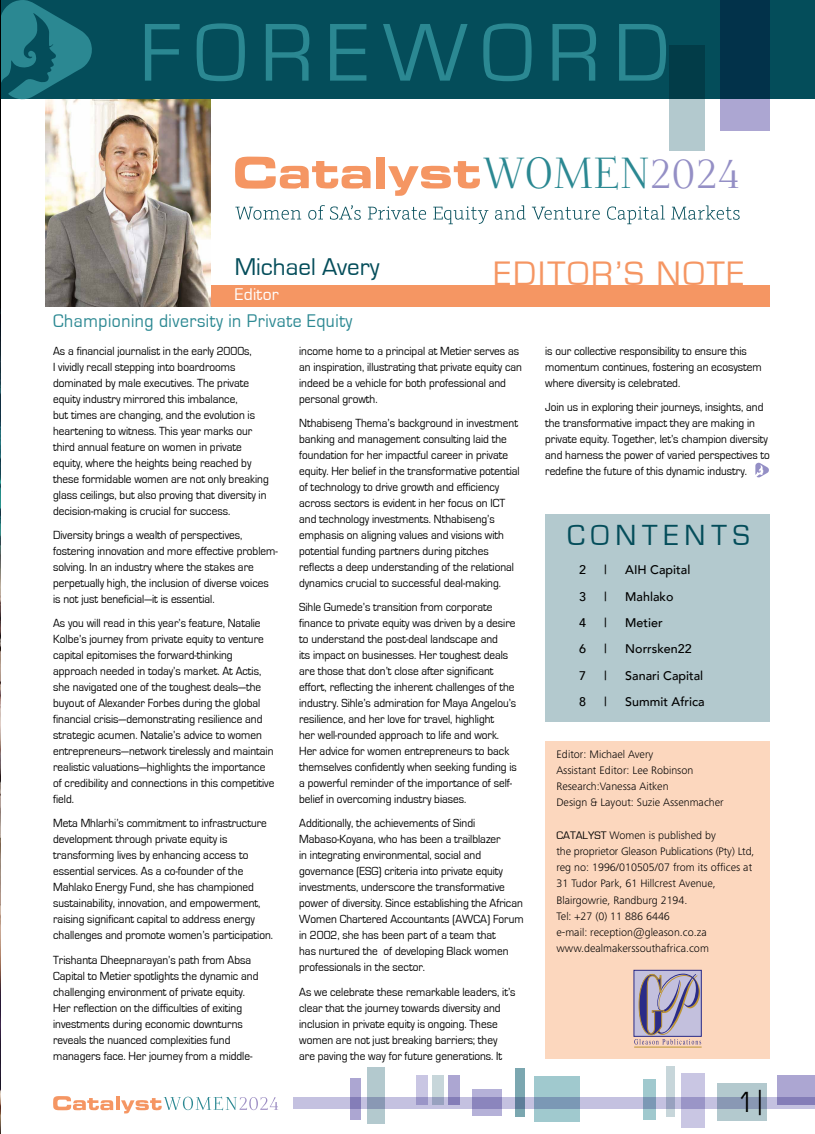
<style>
.page{position:relative;width:815px;height:1134px;background:#fff}
.page>*{position:absolute;margin:0;border:0;box-sizing:border-box;transform-origin:0 0}
.t1{font:85px "Eurostile";letter-spacing:.16em;color:#2b8892}
.t2{font:42.25px "Foglihten";letter-spacing:.05em;color:#2b8892}
.t3{font:35px "Eurostile";letter-spacing:.06em;color:#f59663}
.t4{font:30px "Eurostile";letter-spacing:.2em;color:#044d5a}
.t5{font:30px "Eurostile";color:#000;scale:.8 1}
.t6{font:25px "Eurostile";color:#044d5a}
.t7{font:18.88px "Eurostile";letter-spacing:.03em;color:#2b8892;scale:.94 1}
.t8{font:17.5px "Eurostile";letter-spacing:.02em;color:#fff}
.t9{font:500 12.5px "Avenir";color:#000}
.t10{font:12.12px/16px "Eurostile";color:#000;scale:.93 1}
.t11{font:300 11.25px/16.2px "Frutiger Next Pro";color:#000}
.s1{color:#948fc5}
.s2{font-family:"Eurostile";font-weight:400}
</style>
<div class="page">
<div style="left:293px;top:1097px;width:522px;height:12px;background:#c4c1e0"></div>
<svg style="left:777px;top:1075px;width:38px;height:29px"></svg>
<svg style="left:718px;top:1083px;width:49px;height:37px;fill:#b3c9ce"></svg>
<svg style="left:682px;top:1073px;width:23px;height:55px"></svg>
<svg style="left:666px;top:1066px;width:9px;height:51px"></svg>
<svg style="left:643px;top:1079px;width:13px;height:40px"></svg>
<svg style="left:535px;top:1076px;width:45px;height:45px;fill:#a0c9ce"></svg>
<svg style="left:515px;top:1068px;width:9px;height:49px"></svg>
<svg style="left:472px;top:1089px;width:29px;height:26px"></svg>
<svg style="left:449px;top:1075px;width:11px;height:29px"></svg>
<svg style="left:432px;top:1075px;width:11px;height:29px"></svg>
<svg style="left:416px;top:1075px;width:11px;height:29px"></svg>
<svg style="left:367px;top:1067px;width:18px;height:57px"></svg>
<svg style="left:350px;top:1078px;width:11px;height:41px"></svg>
<svg style="left:53px;top:1096px;width:60px;height:14px"></svg>
<hr style="left:116px;top:1096px;width:3px;height:14px;background:#f59663">
<svg style="left:121px;top:1096px;width:157px;height:17px"></svg>
<div style="left:0;top:0;width:815px;height:99px;background:#044d5a"></div>
<svg style="left:669px;top:45px;width:36px;height:106px;fill:#023c48"></svg>
<svg style="left:721px;top:0;width:49px;height:130px;fill:#02324a"></svg>
<svg style="left:1px;top:0;width:91px;height:100px"></svg>
<div style="left:545px;top:741px;width:225px;height:318px;background:#fcd7be"></div>
<div style="left:545px;top:514px;width:225px;height:207px;background:#b3c9ce"></div>
<svg style="left:755px;top:463px;width:14px;height:14px"></svg>
<div style="left:634px;top:970px;width:68px;height:67px;background:#c3c0dd;border:1px solid #2a2b87"></div>
<hr style="left:634px;top:1047px;width:68px;height:1px;background:#be9532">
<svg style="left:634px;top:974px;width:67px;height:70px"></svg>
<div style="left:207px;top:285px;width:563px;height:21px;background:#f59663"></div>
<img style="left:45px;top:99px;width:165px;height:208px">
<svg style="left:235px;top:205px;width:505px;height:19px"></svg>
<svg style="left:235px;top:157px;width:136px;height:32px"></svg>
<svg style="left:388px;top:161px;width:92px;height:35px"></svg>
<div style="left:376px;top:157px;width:9px;height:31px;background:#f59663"></div>
<hr style="left:0;top:0;width:1px;height:1134px;background:#000">
<img style="left:0;top:309px;width:1px;height:825px">
<h1 class="t1" style="left:140px;top:7px;width:531px">FOREWORD</h1>
<h2 class="t2" style="left:483px;top:150px;width:257px">WOMEN<span class="s1">2024</span></h2>
<h3 class="t6" style="left:235px;top:254px;width:146px">Michael Avery</h3>
<h3 class="t3" style="left:494px;top:255px;width:252px">EDITOR’S NOTE</h3>
<h3 class="t8" style="left:235px;top:285px;width:46px">Editor</h3>
<h3 class="t7" style="left:53px;top:310px;width:320px">Championing diversity in Private Equity</h3>
<p class="t10" style="left:53px;top:343px;width:233px">As a financial journalist in the early 2000s,<br>I vividly recall stepping into boardrooms dominated by male executives. The private equity industry mirrored this imbalance,<br>but times are changing, and the evolution is heartening to witness. This year marks our third annual feature on women in private equity, where the heights being reached by these formidable women are not only breaking glass ceilings, but also proving that diversity in decision-making is crucial for success.</p>
<p class="t10" style="left:53px;top:527px;width:243px">Diversity brings a wealth of perspectives, fostering innovation and more effective problem&shy;solving. In an industry where the stakes are perpetually high, the inclusion of diverse voices is not just beneficial—it is essential.</p>
<p class="t10" style="left:53px;top:615px;width:239px">As you will read in this year’s feature, Natalie Kolbe’s journey from private equity to venture capital epitomises the forward-thinking approach needed in today’s market. At Actis, she navigated one of the toughest deals—the buyout of Alexander Forbes during the global financial crisis—demonstrating resilience and strategic acumen. Natalie’s advice to women entrepreneurs—network tirelessly and maintain realistic valuations—highlights the importance of credibility and connections in this competitive field.</p>
<p class="t10" style="left:53px;top:815px;width:238px">Meta Mhlarhi’s commitment to infrastructure development through private equity is transforming lives by enhancing access to essential services. As a co-founder of the Mahlako Energy Fund, she has championed sustainability, innovation, and empowerment, raising significant capital to address energy challenges and promote women’s participation.</p>
<p class="t10" style="left:53px;top:952px;width:222px">Trishanta Dheepnarayan’s path from Absa Capital to Metier spotlights the dynamic and challenging environment of private equity.<br>Her reflection on the difficulties of exiting investments during economic downturns reveals the nuanced complexities fund managers face. Her journey from a middle-</p>
<p class="t10" style="left:299px;top:343px;width:241px">income home to a principal at Metier serves as an inspiration, illustrating that private equity can indeed be a vehicle for both professional and personal growth.</p>
<p class="t10" style="left:299px;top:415px;width:239px">Nthabiseng Thema’s background in investment banking and management consulting laid the foundation for her impactful career in private equity. Her belief in the transformative potential of technology to drive growth and efficiency across sectors is evident in her focus on ICT and technology investments. Nthabiseng’s emphasis on aligning values and visions with potential funding partners during pitches reflects a deep understanding of the relational dynamics crucial to successful deal-making.</p>
<p class="t10" style="left:299px;top:599px;width:236px">Sihle Gumede’s transition from corporate finance to private equity was driven by a desire to understand the post-deal landscape and<br>its impact on businesses. Her toughest deals are those that don’t close after significant effort, reflecting the inherent challenges of the industry. Sihle’s admiration for Maya Angelou’s resilience, and her love for travel, highlight<br>her well-rounded approach to life and work.<br>Her advice for women entrepreneurs to back themselves confidently when seeking funding is a powerful reminder of the importance of self&shy;belief in overcoming industry biases.</p>
<p class="t10" style="left:299px;top:816px;width:243px">Additionally, the achievements of Sindi Mabaso-Koyana, who has been a trailblazer<br>in integrating environmental, social and governance (ESG) criteria into private equity investments, underscore the transformative power of diversity. Since establishing the African Women Chartered Accountants (AWCA) Forum in 2002, she has been part of a team that<br>has nurtured the of developing Black women professionals in the sector.</p>
<p class="t10" style="left:299px;top:984px;width:234px">As we celebrate these remarkable leaders, it’s clear that the journey towards diversity and inclusion in private equity is ongoing. These women are not just breaking barriers; they are paving the way for future generations. It</p>
<p class="t10" style="left:545px;top:343px;width:234px">is our collective responsibility to ensure this momentum continues, fostering an ecosystem where diversity is celebrated.</p>
<p class="t10" style="left:545px;top:399px;width:243px">Join us in exploring their journeys, insights, and the transformative impact they are making in private equity. Together, let’s champion diversity and harness the power of varied perspectives to redefine the future of this dynamic industry.</p>
<h3 class="t4" style="left:567px;top:519px;width:184px">CONTENTS</h3>
<p class="t9" style="left:579px;top:559px;width:8px">2</p>
<p class="t9" style="left:604px;top:559px;width:4px">|</p>
<p class="t9" style="left:625px;top:559px;width:67px">AIH Capital</p>
<p class="t9" style="left:579px;top:585px;width:8px">3</p>
<p class="t9" style="left:604px;top:585px;width:4px">|</p>
<p class="t9" style="left:625px;top:585px;width:50px">Mahlako</p>
<p class="t9" style="left:579px;top:612px;width:8px">4</p>
<p class="t9" style="left:604px;top:612px;width:4px">|</p>
<p class="t9" style="left:625px;top:612px;width:39px">Metier</p>
<p class="t9" style="left:579px;top:638px;width:8px">6</p>
<p class="t9" style="left:604px;top:638px;width:4px">|</p>
<p class="t9" style="left:625px;top:638px;width:68px">Norrsken22</p>
<p class="t9" style="left:579px;top:664px;width:8px">7</p>
<p class="t9" style="left:604px;top:664px;width:4px">|</p>
<p class="t9" style="left:625px;top:664px;width:80px">Sanari Capital</p>
<p class="t9" style="left:579px;top:691px;width:8px">8</p>
<p class="t9" style="left:604px;top:691px;width:4px">|</p>
<p class="t9" style="left:625px;top:691px;width:81px">Summit Africa</p>
<p class="t11" style="left:556px;top:746px;width:169px">Editor: Michael Avery<br>Assistant Editor: Lee Robinson<br>Research:Vanessa Aitken<br>Design &amp; Layout: Suzie Assenmacher</p>
<p class="t11" style="left:556px;top:827px;width:200px"><span class="s2">CATALYST</span> Women is published by<br>the proprietor Gleason Publications (Pty) Ltd, reg no: 1996/010505/07 from its offices at 31 Tudor Park, 61 Hillcrest Avenue, Blairgowrie, Randburg 2194.<br>Tel: +27 (0) 11 886 6446<br>e-mail: reception@gleason.co.za www.dealmakerssouthafrica.com</p>
<h3 class="t5" style="left:739px;top:1085px;width:29px">1 |</h3>
</div>
